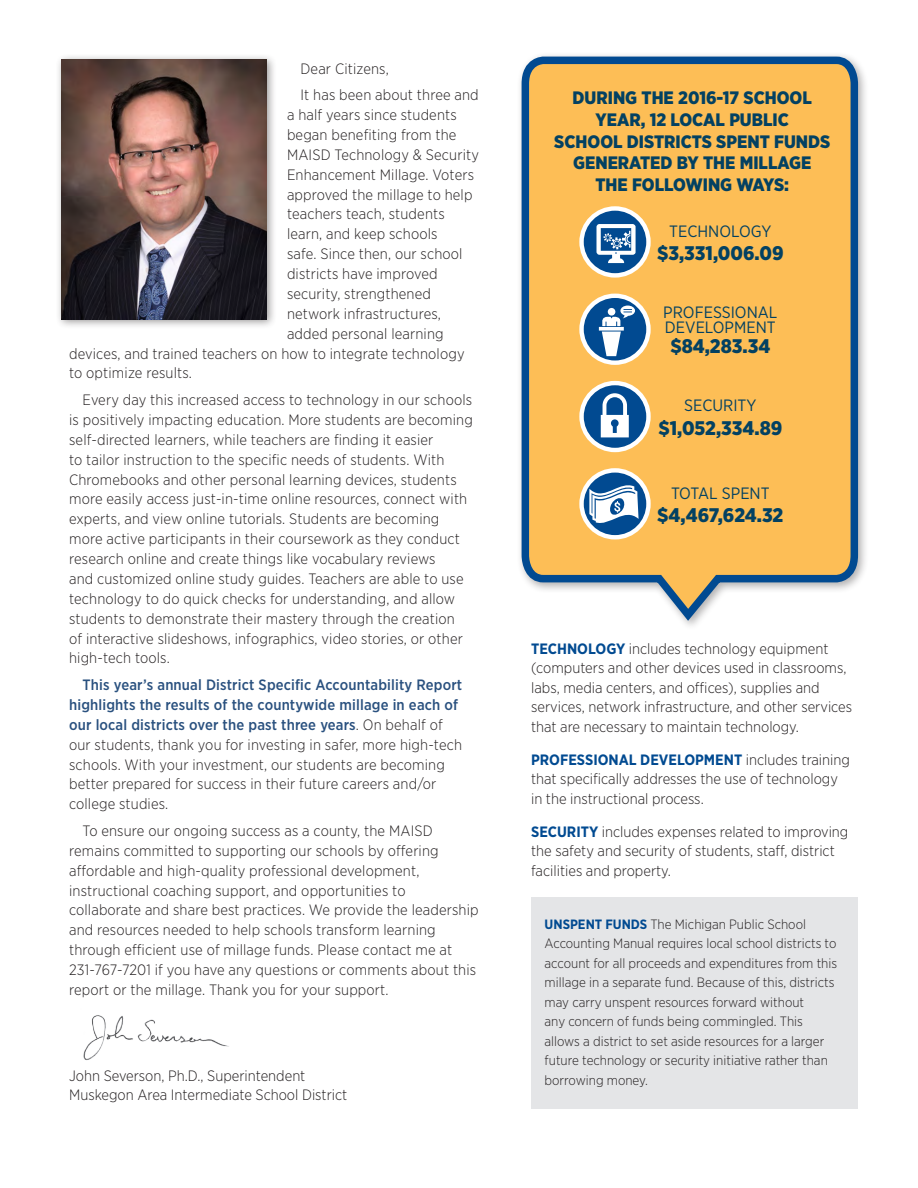
<style>
.page{position:relative;width:918px;height:1188px;background:#fff}
.page>*{position:absolute;margin:0;border:0;box-sizing:border-box;transform-origin:0 0}
.t1{font:900 19.65px "Gotham Narrow";color:#034162}
.t2{font:900 18px/21.6px "Gotham Narrow";color:#034162;text-align:center}
.t3{font:16.35px/14.7px "Gotham Narrow";color:#034162;text-align:right}
.t4{font:300 15px/20px "Gotham Narrow";letter-spacing:.01em;color:#231f20}
.t5{font:300 13.5px/19.5px "Gotham Narrow";color:#231f20}
.s1{font-weight:500;color:#2a517f}
.s2{font-weight:700;color:#014a91}
</style>
<div class="page">
<div style="left:531px;top:897px;width:327px;height:211px;background:#e4e5e7"></div>
<img style="left:83px;top:1015px;width:146px;height:45px">
<div style="left:55px;top:53px;width:222px;height:277px;background:#231f20;opacity:.45"></div>
<img style="left:62px;top:59px;width:205px;height:260px">
<div style="left:517px;top:52px;width:353px;height:579px;background:#231f20;opacity:.35"></div>
<svg style="left:518px;top:53px;width:344px;height:574px;background:#eabc6c"></svg>
<svg style="left:582px;top:383px;width:66px;height:67px;background:#23629f"></svg>
<div style="left:579px;top:381px;width:72px;height:71px;border:4px solid #fff;border-radius:50%"></div>
<svg style="left:601px;top:393px;width:28px;height:44px"></svg>
<svg style="left:582px;top:296px;width:66px;height:67px;background:#2c69a3"></svg>
<div style="left:579px;top:294px;width:72px;height:71px;border:4px solid #fff;border-radius:50%"></div>
<svg style="left:599px;top:306px;width:36px;height:50px"></svg>
<svg style="left:582px;top:208px;width:66px;height:67px;background:#2866a2"></svg>
<div style="left:579px;top:206px;width:72px;height:72px;border:4px solid #fff;border-radius:50%"></div>
<svg style="left:596px;top:224px;width:40px;height:39px"></svg>
<svg style="left:582px;top:470px;width:66px;height:67px"></svg>
<div style="left:579px;top:468px;width:72px;height:71px;border:4px solid #fff;border-radius:50%"></div>
<svg style="left:589px;top:484px;width:50px;height:43px"></svg>
<p class="t4" style="left:301px;top:55px;width:180px;line-height:26.7px">Dear Citizens,<br>It has been about three and</p>
<p class="t4" style="left:287px;top:104px;width:171px">a half years since students</p>
<p class="t4" style="left:287px;top:124px;width:171px">began benefiting from the</p>
<p class="t4" style="left:287px;top:144px;width:193px">MAISD Technology &amp; Security</p>
<p class="t4" style="left:287px;top:164px;width:189px">Enhancement Millage. Voters</p>
<p class="t4" style="left:287px;top:184px;width:187px">approved the millage to help</p>
<p class="t4" style="left:287px;top:204px;width:159px">teachers teach, students</p>
<p class="t4" style="left:287px;top:224px;width:152px">learn, and keep schools</p>
<p class="t4" style="left:287px;top:244px;width:177px">safe. Since then, our school</p>
<p class="t4" style="left:287px;top:263px;width:152px">districts have improved</p>
<p class="t4" style="left:287px;top:283px;width:145px">security, strengthened</p>
<p class="t4" style="left:287px;top:303px;width:156px">network infrastructures,</p>
<p class="t4" style="left:287px;top:323px;width:158px">added personal learning</p>
<p class="t4" style="left:69px;top:343px;width:397px">devices, and trained teachers on how to integrate technology</p>
<p class="t4" style="left:69px;top:363px;width:124px">to optimize results.</p>
<p class="t4" style="left:69px;top:389px;width:405px;text-indent:14px">Every day this increased access to technology in our schools is positively impacting education. More students are becoming self-directed learners, while teachers are finding it easier<br>to tailor instruction to the specific needs of students. With Chromebooks and other personal learning devices, students more easily access just-in-time online resources, connect with experts, and view online tutorials. Students are becoming more active participants in their coursework as they conduct research online and create things like vocabulary reviews<br>and customized online study guides. Teachers are able to use technology to do quick checks for understanding, and allow students to demonstrate their mastery through the creation<br>of interactive slideshows, infographics, video stories, or other high-tech tools.</p>
<p class="t4" style="left:69px;top:674px;width:395px;text-indent:14px"><span class="s1">This year’s annual District Specific Accountability Report highlights the results of the countywide millage in each of our local districts over the past three years</span>. On behalf of our students, thank you for investing in safer, more high-tech schools. With your investment, our students are becoming better prepared for success in their future careers and/or college studies.</p>
<p class="t4" style="left:69px;top:820px;width:411px;text-indent:14px">To ensure our ongoing success as a county, the MAISD remains committed to supporting our schools by offering affordable and high-quality professional development, instructional coaching support, and opportunities to collaborate and share best practices. We provide the leadership and resources needed to help schools transform learning through efficient use of millage funds. Please contact me at 231-767-7201 if you have any questions or comments about this report or the millage. Thank you for your support.</p>
<p class="t4" style="left:69px;top:1065px;width:280px;line-height:19.5px">John Severson, Ph.D., Superintendent<br>Muskegon Area Intermediate School District</p>
<p class="t2" style="left:554px;top:87px;width:277px">DURING THE 2016-17 SCHOOL<br>YEAR, 12 LOCAL PUBLIC<br>SCHOOL DISTRICTS SPENT FUNDS<br>GENERATED BY THE MILLAGE<br>THE FOLLOWING WAYS:</p>
<p class="t3" style="left:669px;top:223px;width:104px">TECHNOLOGY</p>
<h1 class="t1" style="left:657px;top:240px;width:128px">$3,331,006.09</h1>
<p class="t3" style="left:663px;top:305px;width:41px">PROFESS</p>
<p class="t3" style="left:665px;top:305px;width:114px">IONAL<br>DEVELOPMENT</p>
<h1 class="t1" style="left:670px;top:334px;width:101px">$84,283.34</h1>
<p class="t3" style="left:684px;top:398px;width:74px">SECURITY</p>
<h1 class="t1" style="left:658px;top:415px;width:125px">$1,052,334.89</h1>
<p class="t3" style="left:671px;top:485px;width:99px">TOTA L SPENT</p>
<h1 class="t1" style="left:657px;top:502px;width:128px">$4,467,624.32</h1>
<p class="t4" style="left:531px;top:638px;width:323px;line-height:19.5px"><span class="s2">TECHNOLOGY</span> includes technology equipment (computers and other devices used in classrooms, labs, media centers, and offices), supplies and services, network infrastructure, and other services that are necessary to maintain technology.</p>
<p class="t4" style="left:531px;top:749px;width:320px;line-height:19.5px"><span class="s2">PROFESSIONAL DEVELOPMENT</span> includes training that specifically addresses the use of technology in the instructional process.</p>
<p class="t4" style="left:531px;top:821px;width:319px;line-height:19.5px"><span class="s2">SECURITY</span> includes expenses related to improving the safety and security of students, staff, district facilities and property.</p>
<p class="t5" style="left:545px;top:914px;width:294px"><span class="s2">UNSPENT FUNDS</span> The Michigan Public School Accounting Manual requires local school districts to account for all proceeds and expenditures from this millage in a separate fund. Because of this, districts may carry unspent resources forward without<br>any concern of funds being commingled. This allows a district to set aside resources for a larger future technology or security initiative rather than borrowing money.</p>
</div>
